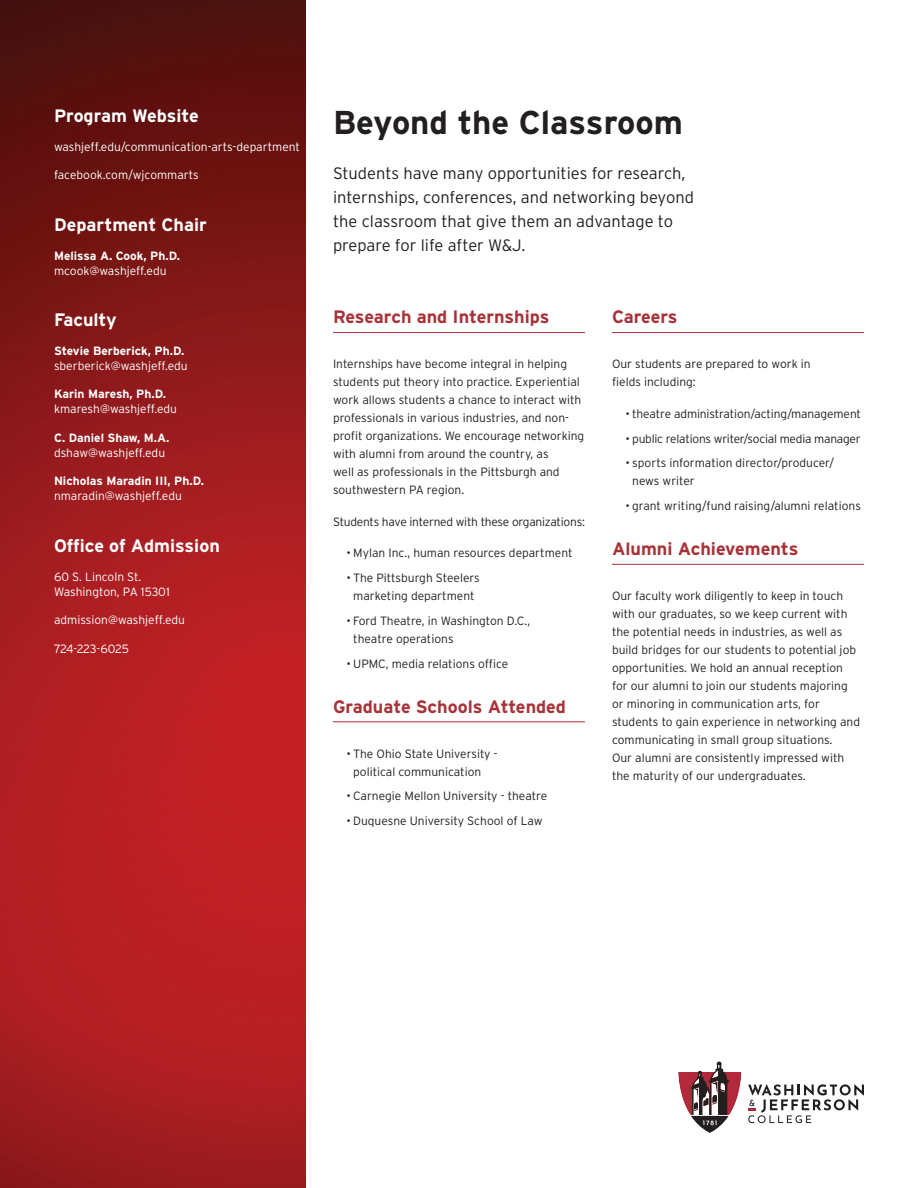
<style>
.page{position:relative;width:918px;height:1188px;background:#fff}
.page>*{position:absolute;margin:0;border:0;box-sizing:border-box;transform-origin:0 0}
.t1{font:700 33px "Interstate";color:#231f20}
.t2{font:700 18px "Interstate";color:#a73339}
.H3_REV{font:700 18px "Interstate";color:#fff}
.Intro_Copy{font:300 16.5px/24px "Interstate";color:#231f20}
.Majors{font:300 12px/18px "Interstate";color:#231f20}
.Email{font:300 12px/15px "Interstate";color:#fff}
.Name{font:700 12px "Interstate";color:#fff}
.Majors-2{font:300 12px "Interstate";letter-spacing:-.02em;color:#231f20}
.Email-2{font:300 12px "Interstate";letter-spacing:-.025em;color:#fff}
</style>
<div class="page">
<img style="left:0;top:0;width:306px;height:1188px">
<svg style="left:748px;top:1084px;width:116px;height:39px"></svg>
<svg style="left:678px;top:1061px;width:64px;height:72px"></svg>
<hr style="left:333px;top:332px;width:252px;height:1px;background:#a73339">
<hr style="left:333px;top:721px;width:252px;height:1px;background:#a73339">
<hr style="left:612px;top:332px;width:252px;height:1px;background:#a73339">
<hr style="left:612px;top:564px;width:252px;height:1px;background:#a73339">
<p class="H3_REV" style="left:54px;top:106px;width:146px">Program Website</p>
<p class="Email" style="left:54px;top:139px;width:248px">washjeff.edu/communication-arts-department</p>
<p class="Email" style="left:54px;top:168px;width:146px">facebook.com/wjcommarts</p>
<p class="H3_REV" style="left:54px;top:215px;width:154px">Department Chair</p>
<p class="Name" style="left:54px;top:249px;width:128px">Melissa A. Cook, Ph.D.</p>
<p class="Email" style="left:54px;top:263px;width:114px">mcook@washjeff.edu</p>
<p class="H3_REV" style="left:54px;top:310px;width:64px">Faculty</p>
<p class="Name" style="left:54px;top:344px;width:132px">Stevie Berberick, Ph.D.</p>
<p class="Email" style="left:54px;top:358px;width:135px">sberberick@washjeff.edu</p>
<p class="Name" style="left:54px;top:387px;width:113px">Karin Maresh, Ph.D.</p>
<p class="Email" style="left:54px;top:402px;width:125px">kmaresh@washjeff.edu</p>
<p class="Name" style="left:54px;top:431px;width:117px">C. Daniel Shaw, M.A.</p>
<p class="Email" style="left:54px;top:445px;width:113px">dshaw@washjeff.edu</p>
<p class="Name" style="left:54px;top:474px;width:151px">Nicholas Maradin III, Ph.D.</p>
<p class="Email" style="left:54px;top:489px;width:129px">nmaradin@washjeff.edu</p>
<p class="H3_REV" style="left:54px;top:536px;width:167px">Office of Admission</p>
<p class="Email" style="left:54px;top:569px;width:117px">60 S. Lincoln St.<br>Washington, PA 15301</p>
<p class="Email" style="left:54px;top:612px;width:133px">admission@washjeff.edu</p>
<p class="Email-2" style="left:54px;top:642px;width:77px">724-223-6025</p>
<h2 class="t1" style="left:333px;top:104px;width:352px">Beyond the Classroom</h2>
<p class="Intro_Copy" style="left:333px;top:161px;width:362px">Students have many opportunities for research, internships, conferences, and networking beyond the classroom that give them an advantage to prepare for life after W&amp;J.</p>
<h3 class="t2" style="left:333px;top:307px;width:218px">Research and Internships</h3>
<p class="Majors" style="left:333px;top:355px;width:253px">Internships have become integral in helping students put theory into practice. Experiential work allows students a chance to interact with professionals in various industries, and non&shy;profit organizations. We encourage networking with alumni from around the country, as<br>well as professionals in the Pittsburgh and southwestern PA region.</p>
<p class="Majors-2" style="left:333px;top:515px;width:253px">Students have interned with these organizations:</p>
<p class="Majors" style="left:346px;top:544px;width:228px">• Mylan Inc., human resources department</p>
<p class="Majors" style="left:346px;top:569px;width:135px;text-align:center">• The Pittsburgh Steelers marketing department</p>
<p class="Majors" style="left:353px;top:611px;width:179px;text-indent:-7px">• Ford Theatre, in Washington D.C., theatre operations</p>
<p class="Majors" style="left:346px;top:654px;width:163px">• UPMC, media relations office</p>
<h3 class="t2" style="left:333px;top:696px;width:235px">Graduate Schools Attended</h3>
<p class="Majors" style="left:353px;top:744px;width:146px;text-indent:-7px">• The Ohio State University - political communication</p>
<p class="Majors" style="left:346px;top:787px;width:202px">• Carnegie Mellon University - theatre</p>
<p class="Majors" style="left:346px;top:812px;width:198px">• Duquesne University School of Law</p>
<h3 class="t2" style="left:612px;top:307px;width:67px">Careers</h3>
<p class="Majors" style="left:612px;top:355px;width:200px">Our students are prepared to work in fields including:</p>
<p class="Majors" style="left:626px;top:404px;width:237px">• theatre administration/acting/management</p>
<p class="Majors-2" style="left:626px;top:432px;width:237px">• public relations writer/social media manager</p>
<p class="Majors" style="left:632px;top:454px;width:204px;text-indent:-7px">• sports information director/producer/ news writer</p>
<p class="Majors" style="left:626px;top:497px;width:237px">• grant writing/fund raising/alumni relations</p>
<h3 class="t2" style="left:612px;top:539px;width:188px">Alumni Achievements</h3>
<p class="Majors" style="left:612px;top:587px;width:250px">Our faculty work diligently to keep in touch with our graduates, so we keep current with the potential needs in industries, as well as build bridges for our students to potential job opportunities. We hold an annual reception for our alumni to join our students majoring or minoring in communication arts, for students to gain experience in networking and communicating in small group situations.<br>Our alumni are consistently impressed with the maturity of our undergraduates.</p>
</div>
